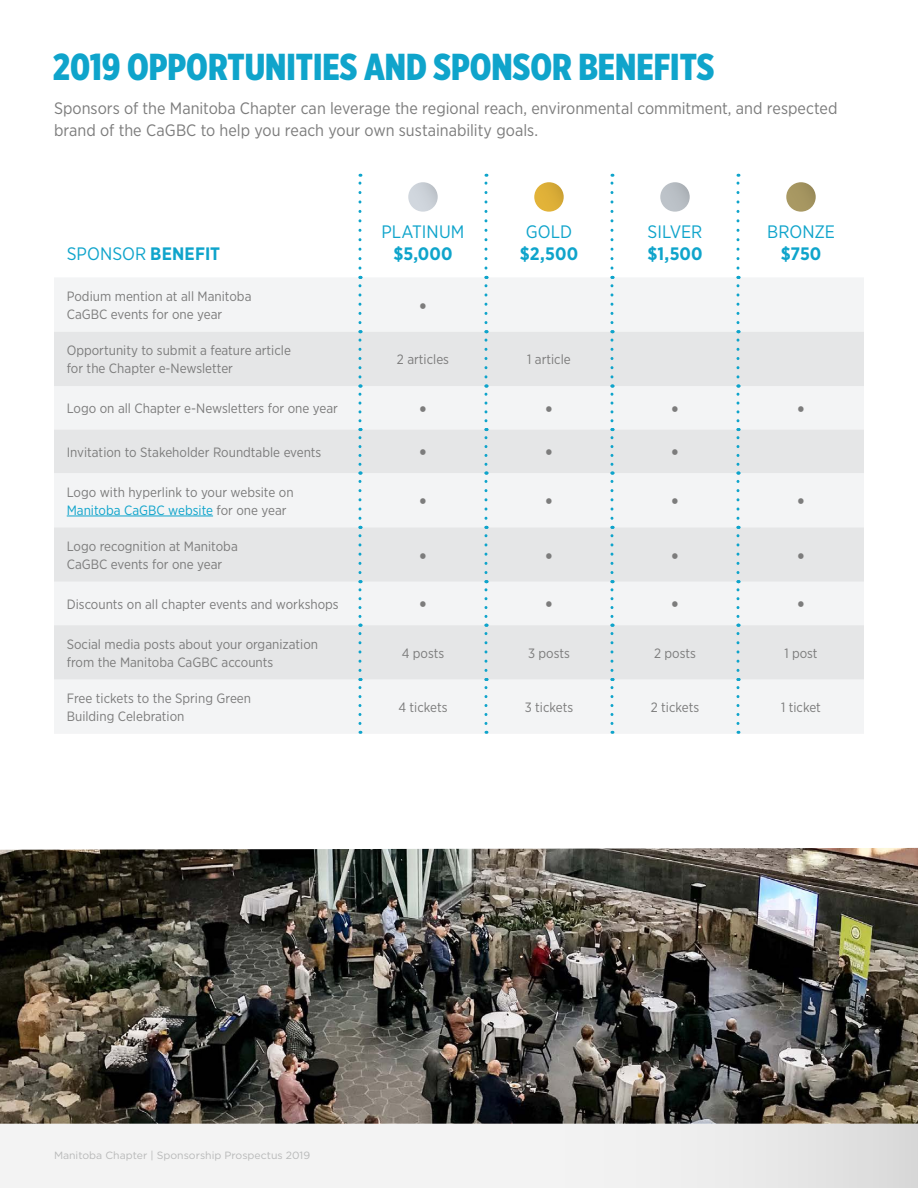
<style>
.page{position:relative;width:918px;height:1188px;background:#fff}
.page>*{position:absolute;margin:0;border:0;box-sizing:border-box;transform-origin:0 0}
.t1{font:900 37.5px "Gotham X Narrow";color:#0fa4cb}
.t2{font:22.5px "Gotham Narrow";color:#7c7c7c}
.t3{font:18px "Gotham Narrow";color:#0fa4cb}
.t4{font:700 18px "Gotham Narrow";color:#0fa4cb}
.t5{font:16.5px/22.5px "Gotham Narrow";color:#7c7c7c}
.t6{font:13.5px/18px "Gotham Narrow";color:#7c7c7c}
.t7{font:10.5px "Gotham";color:#b8b9b9}
.s1{font-weight:700}
.s2{color:#0fa4cb}
</style>
<div class="page">
<div style="left:0;top:1124px;width:918px;height:63px;background:#f3f3f3"></div>
<div style="left:414px;top:1124px;width:504px;height:63px;background:linear-gradient(to right,#f9f9f9,#dedede)"></div>
<div style="left:54px;top:277px;width:810px;height:457px;background:#f3f4f5"></div>
<svg style="left:54px;top:332px;width:810px;height:348px;fill:#e5e6e7"></svg>
<svg style="left:358px;top:174px;width:3px;height:94px"></svg>
<svg style="left:484px;top:174px;width:3px;height:94px"></svg>
<svg style="left:610px;top:174px;width:3px;height:94px"></svg>
<svg style="left:736px;top:174px;width:3px;height:94px"></svg>
<svg style="left:358px;top:276px;width:3px;height:47px"></svg>
<svg style="left:484px;top:276px;width:3px;height:47px"></svg>
<svg style="left:610px;top:276px;width:3px;height:47px"></svg>
<svg style="left:736px;top:276px;width:3px;height:47px"></svg>
<svg style="left:358px;top:330px;width:3px;height:47px"></svg>
<svg style="left:484px;top:330px;width:3px;height:47px"></svg>
<svg style="left:610px;top:330px;width:3px;height:47px"></svg>
<svg style="left:736px;top:330px;width:3px;height:47px"></svg>
<svg style="left:358px;top:385px;width:3px;height:36px"></svg>
<svg style="left:484px;top:385px;width:3px;height:36px"></svg>
<svg style="left:610px;top:385px;width:3px;height:36px"></svg>
<svg style="left:736px;top:385px;width:3px;height:36px"></svg>
<svg style="left:358px;top:428px;width:3px;height:36px"></svg>
<svg style="left:484px;top:428px;width:3px;height:36px"></svg>
<svg style="left:610px;top:428px;width:3px;height:36px"></svg>
<svg style="left:736px;top:428px;width:3px;height:36px"></svg>
<svg style="left:358px;top:472px;width:3px;height:46px"></svg>
<svg style="left:484px;top:472px;width:3px;height:46px"></svg>
<svg style="left:610px;top:472px;width:3px;height:46px"></svg>
<svg style="left:736px;top:472px;width:3px;height:46px"></svg>
<svg style="left:358px;top:526px;width:3px;height:47px"></svg>
<svg style="left:484px;top:526px;width:3px;height:47px"></svg>
<svg style="left:610px;top:526px;width:3px;height:47px"></svg>
<svg style="left:736px;top:526px;width:3px;height:47px"></svg>
<svg style="left:358px;top:580px;width:3px;height:36px"></svg>
<svg style="left:484px;top:580px;width:3px;height:36px"></svg>
<svg style="left:610px;top:580px;width:3px;height:36px"></svg>
<svg style="left:736px;top:580px;width:3px;height:36px"></svg>
<svg style="left:358px;top:624px;width:3px;height:46px"></svg>
<svg style="left:484px;top:624px;width:3px;height:46px"></svg>
<svg style="left:610px;top:624px;width:3px;height:46px"></svg>
<svg style="left:736px;top:624px;width:3px;height:46px"></svg>
<svg style="left:358px;top:678px;width:3px;height:46px"></svg>
<svg style="left:484px;top:678px;width:3px;height:46px"></svg>
<svg style="left:610px;top:678px;width:3px;height:46px"></svg>
<svg style="left:736px;top:678px;width:3px;height:46px"></svg>
<svg style="left:408px;top:182px;width:30px;height:30px"></svg>
<svg style="left:534px;top:182px;width:30px;height:30px"></svg>
<svg style="left:660px;top:182px;width:30px;height:30px"></svg>
<svg style="left:786px;top:182px;width:30px;height:30px"></svg>
<hr style="left:67px;top:516px;width:146px;height:1px;background:#0fa4cb">
<img style="left:0;top:848px;width:918px;height:276px">
<h1 class="t1" style="left:53px;top:44px;width:663px">2019 OPPORTUNITIES AND SPONSOR BENEFITS</h1>
<p class="t5" style="left:54px;top:97px;width:785px">Sponsors of the Manitoba Chapter can leverage the regional reach, environmental commitment, and respected brand of the CaGBC to help you reach your own sustainability goals.</p>
<h3 class="t3" style="left:67px;top:243px;width:155px">SPONSOR <span class="s1">BENEFIT</span></h3>
<h3 class="t3" style="left:381px;top:220px;width:84px">PLATINUM</h3>
<h3 class="t4" style="left:393px;top:243px;width:60px">$5,000</h3>
<h3 class="t3" style="left:526px;top:220px;width:48px">GOLD</h3>
<h3 class="t4" style="left:520px;top:243px;width:60px">$2,500</h3>
<h3 class="t3" style="left:648px;top:220px;width:56px">SILVER</h3>
<h3 class="t4" style="left:647px;top:243px;width:57px">$1,500</h3>
<h3 class="t3" style="left:767px;top:220px;width:69px">BRONZE</h3>
<h3 class="t4" style="left:781px;top:243px;width:42px">$750</h3>
<p class="t6" style="left:67px;top:287px;width:186px">Podium mention at all Manitoba<br>CaGBC events for one year</p>
<h2 class="t2" style="left:418px;top:292px;width:11px">•</h2>
<p class="t6" style="left:67px;top:341px;width:226px">Opportunity to submit a feature article for the Chapter e-Newsletter</p>
<p class="t6" style="left:397px;top:350px;width:54px">2 articles</p>
<p class="t6" style="left:527px;top:350px;width:45px">1 article</p>
<p class="t6" style="left:67px;top:399px;width:273px">Logo on all Chapter e-Newsletters for one year</p>
<h2 class="t2" style="left:418px;top:395px;width:11px">•</h2>
<h2 class="t2" style="left:544px;top:395px;width:11px">•</h2>
<h2 class="t2" style="left:670px;top:395px;width:11px">•</h2>
<h2 class="t2" style="left:796px;top:395px;width:11px">•</h2>
<p class="t6" style="left:67px;top:443px;width:256px">Invitation to Stakeholder Roundtable events</p>
<h2 class="t2" style="left:418px;top:438px;width:11px">•</h2>
<h2 class="t2" style="left:544px;top:438px;width:11px">•</h2>
<h2 class="t2" style="left:670px;top:438px;width:11px">•</h2>
<p class="t6" style="left:67px;top:483px;width:228px">Logo with hyperlink to your website on<br><span class="s2">Manitoba CaGBC website</span> for one year</p>
<h2 class="t2" style="left:418px;top:487px;width:11px">•</h2>
<h2 class="t2" style="left:544px;top:487px;width:11px">•</h2>
<h2 class="t2" style="left:670px;top:487px;width:11px">•</h2>
<h2 class="t2" style="left:796px;top:487px;width:11px">•</h2>
<p class="t6" style="left:67px;top:537px;width:173px">Logo recognition at Manitoba<br>CaGBC events for one year</p>
<h2 class="t2" style="left:418px;top:542px;width:11px">•</h2>
<h2 class="t2" style="left:544px;top:542px;width:11px">•</h2>
<h2 class="t2" style="left:670px;top:542px;width:11px">•</h2>
<h2 class="t2" style="left:796px;top:542px;width:11px">•</h2>
<p class="t6" style="left:67px;top:595px;width:273px">Discounts on all chapter events and workshops</p>
<h2 class="t2" style="left:418px;top:591px;width:11px">•</h2>
<h2 class="t2" style="left:544px;top:591px;width:11px">•</h2>
<h2 class="t2" style="left:670px;top:591px;width:11px">•</h2>
<h2 class="t2" style="left:796px;top:591px;width:11px">•</h2>
<p class="t6" style="left:67px;top:635px;width:253px">Social media posts about your organization from the Manitoba CaGBC accounts</p>
<p class="t6" style="left:402px;top:644px;width:44px">4 posts</p>
<p class="t6" style="left:528px;top:644px;width:43px">3 posts</p>
<p class="t6" style="left:654px;top:644px;width:43px">2 posts</p>
<p class="t6" style="left:784px;top:644px;width:35px">1 post</p>
<p class="t6" style="left:67px;top:689px;width:186px">Free tickets to the Spring Green<br>Building Celebration</p>
<p class="t6" style="left:398px;top:698px;width:51px">4 tickets</p>
<p class="t6" style="left:525px;top:698px;width:50px">3 tickets</p>
<p class="t6" style="left:651px;top:698px;width:50px">2 tickets</p>
<p class="t6" style="left:781px;top:698px;width:41px">1 ticket</p>
<p class="t7" style="left:54px;top:1149px;width:258px">Manitoba Chapter | Sponsorship Prospectus 2019</p>
</div>
